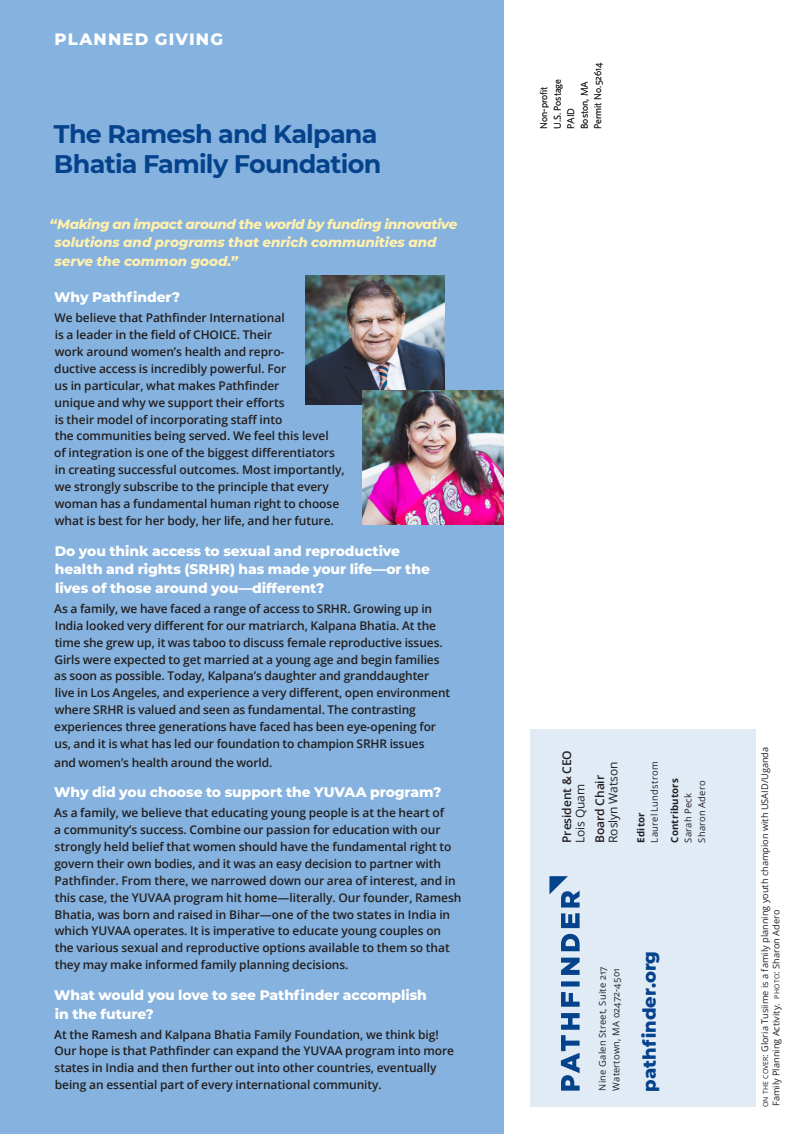
<style>
.page{position:relative;width:810px;height:1134px;background:#fff}
.page>*{position:absolute;margin:0;border:0;box-sizing:border-box;transform-origin:0 0}
._1__Dept__Heads{font:700 25.5px/30px "Montserrat";letter-spacing:-.03em;color:#05428c}
.t1{font:800 18px "Montserrat";color:#05428c}
.I__Panel_Heads{font:800 16.5px "Montserrat";letter-spacing:.07em;color:#fff}
.Donor_Story_Question{font:800 13.8px/18.8px "Montserrat";letter-spacing:-.005em;color:#fff}
._3__Open_Sans_Body_T{font:italic 800 13.5px/18.8px "Montserrat";letter-spacing:-.005em;color:#fff0ae}
._3__Open_Sans_Body_T-2{font:600 12px/16.8px "Open Sans";letter-spacing:-.005em;color:#231f20}
.I__Masthead_Presiden{font:12px/13.5px "Open Sans";letter-spacing:-.005em;color:#231f20}
.I__Masthead_Presiden-2{font:600 12px/13.5px "Open Sans";letter-spacing:-.005em;color:#231f20}
.t2{font:9.75px/13.5px "Whitney";color:#231f20}
.I__Masthead_Credits{font:700 9.75px "Open Sans";letter-spacing:.02em;color:#231f20}
.I__Address{font:9.3px/13.5px "Open Sans";letter-spacing:.02em;color:#231f20}
.I__Masthead_Credits-2{font:9.3px/13.5px "Open Sans";letter-spacing:.025em;color:#231f20}
._6__Photo_Credits{font:9.15px/11.2px "Open Sans";color:#231f20}
.s1{font-family:"Whitney Book SC"}
.s2{font-weight:400}
.s3{font-weight:600}
.s4{font-size:6.9px}
.s5{font-style:inherit}
</style>
<div class="page">
<div style="left:0;top:0;width:503px;height:1134px;background:#85b2de"></div>
<img style="left:305px;top:276px;width:139px;height:129px">
<img style="left:362px;top:391px;width:141px;height:134px">
<div style="left:530px;top:729px;width:226px;height:378px;background:#e0ebf6"></div>
<svg style="left:549px;top:876px;width:31px;height:215px"></svg>
<p class="I__Panel_Heads" style="left:55px;top:27px;width:170px">PLANNED GIVING</p>
<p class="_1__Dept__Heads" style="left:54px;top:118px;width:329px">The Ramesh and Kalpana<br>Bhatia Family Foundation</p>
<p class="_3__Open_Sans_Body_T" style="left:54px;top:214px;width:404px;text-indent:-5px">“Making an impact around the world by funding innovative solutions and programs that enrich communities and serve the common good.”</p>
<p class="Donor_Story_Question" style="left:54px;top:287px;width:127px">Why Pathfinder?</p>
<p class="_3__Open_Sans_Body_T-2" style="left:54px;top:309px;width:292px">We believe that Pathfinder International<br>is a leader in the field of CHOICE. Their<br>work around women’s health and repro-<br>ductive access is incredibly powerful. For<br>us in particular, what makes Pathfinder<br>unique and why we support their efforts<br>is their model of incorporating staff into<br>the communities being served. We feel this level<br>of integration is one of the biggest differentiators in creating successful outcomes. Most importantly, we strongly subscribe to the principle that every woman has a fundamental human right to choose what is best for her body, her life, and her future.</p>
<p class="Donor_Story_Question" style="left:55px;top:541px;width:377px">Do you think access to sexual and reproductive health and rights (SRHR) has made your life—or the lives of those around you—different?</p>
<p class="_3__Open_Sans_Body_T-2" style="left:54px;top:600px;width:398px">As a family, we have faced a range of access to SRHR. Growing up in India looked very different for our matriarch, Kalpana Bhatia. At the time she grew up, it was taboo to discuss female reproductive issues.<br>Girls were expected to get married at a young age and begin families as soon as possible. Today, Kalpana’s daughter and granddaughter live in Los Angeles, and experience a very different, open environment where SRHR is valued and seen as fundamental. The contrasting experiences three generations have faced has been eye-opening for us, and it is what has led our foundation to champion SRHR issues</p>
<p class="_3__Open_Sans_Body_T-2" style="left:54px;top:754px;width:220px">and women’s health around the world.</p>
<p class="Donor_Story_Question" style="left:54px;top:782px;width:389px">Why did you choose to support the YUVAA program?</p>
<p class="_3__Open_Sans_Body_T-2" style="left:54px;top:804px;width:409px">As a family, we believe that educating young people is at the heart of<br>a community’s success. Combine our passion for education with our strongly held belief that women should have the fundamental right to govern their own bodies, and it was an easy decision to partner with Pathfinder. From there, we narrowed down our area of interest, and in this case, the YUVAA program hit home—literally. Our founder, Ramesh Bhatia, was born and raised in Bihar—one of the two states in India in which YUVAA operates. It is imperative to educate young couples on the various sexual and reproductive options available to them so that they may make informed family planning decisions.</p>
<p class="Donor_Story_Question" style="left:54px;top:985px;width:374px">What would you love to see Pathfinder accomplish in the future?</p>
<p class="_3__Open_Sans_Body_T-2" style="left:54px;top:1026px;width:401px">At the Ramesh and Kalpana Bhatia Family Foundation, we think big!<br>Our hope is that Pathfinder can expand the YUVAA program into more states in India and then further out into other countries, eventually being an essential part of every international community.</p>
<p class="t2" style="left:591px;top:129px;width:68px;rotate:-90deg">Permit No. <span class="s1">52614</span></p>
<p class="t2" style="left:537px;top:129px;width:51px;rotate:-90deg">Non-profit<br>U.S. Postage<br>PAID</p>
<p class="t2" style="left:577px;top:129px;width:50px;rotate:-90deg">Boston, MA</p>
<p class="I__Masthead_Presiden-2" style="left:560px;top:843px;width:94px;rotate:-90deg">President &amp; CEO<br><span class="s2">Lois Quam</span></p>
<p class="I__Masthead_Presiden" style="left:593px;top:843px;width:83px;rotate:-90deg"><span class="s3">Board Chair<br></span>Roslyn Watson</p>
<p class="I__Masthead_Credits-2" style="left:648px;top:843px;width:83px;rotate:-90deg">Laurel Lundstrom</p>
<p class="I__Masthead_Credits" style="left:634px;top:843px;width:32px;rotate:-90deg">Editor</p>
<p class="I__Masthead_Credits" style="left:668px;top:843px;width:66px;rotate:-90deg">Contributors</p>
<p class="I__Masthead_Credits-2" style="left:681px;top:843px;width:63px;rotate:-90deg">Sarah Peck<br>Sharon Adero</p>
<p class="I__Address" style="left:596px;top:1091px;width:126px;rotate:-90deg">Nine Galen Street, Suite 217<br>Watertown, MA 02472-4501</p>
<p class="t1" style="left:636px;top:1092px;width:142px;rotate:-90deg">pathfinder.org</p>
<p class="_6__Photo_Credits" style="left:759px;top:1107px;width:361px;rotate:-90deg"><span class="s4">on the cover</span><span class="s5">:</span> Gloria Tusiime is a family planning youth champion with USAID/Uganda<br>Family Planning Activity. <span class="s4">photo</span><span class="s5">:</span> Sharon Adero</p>
</div>
